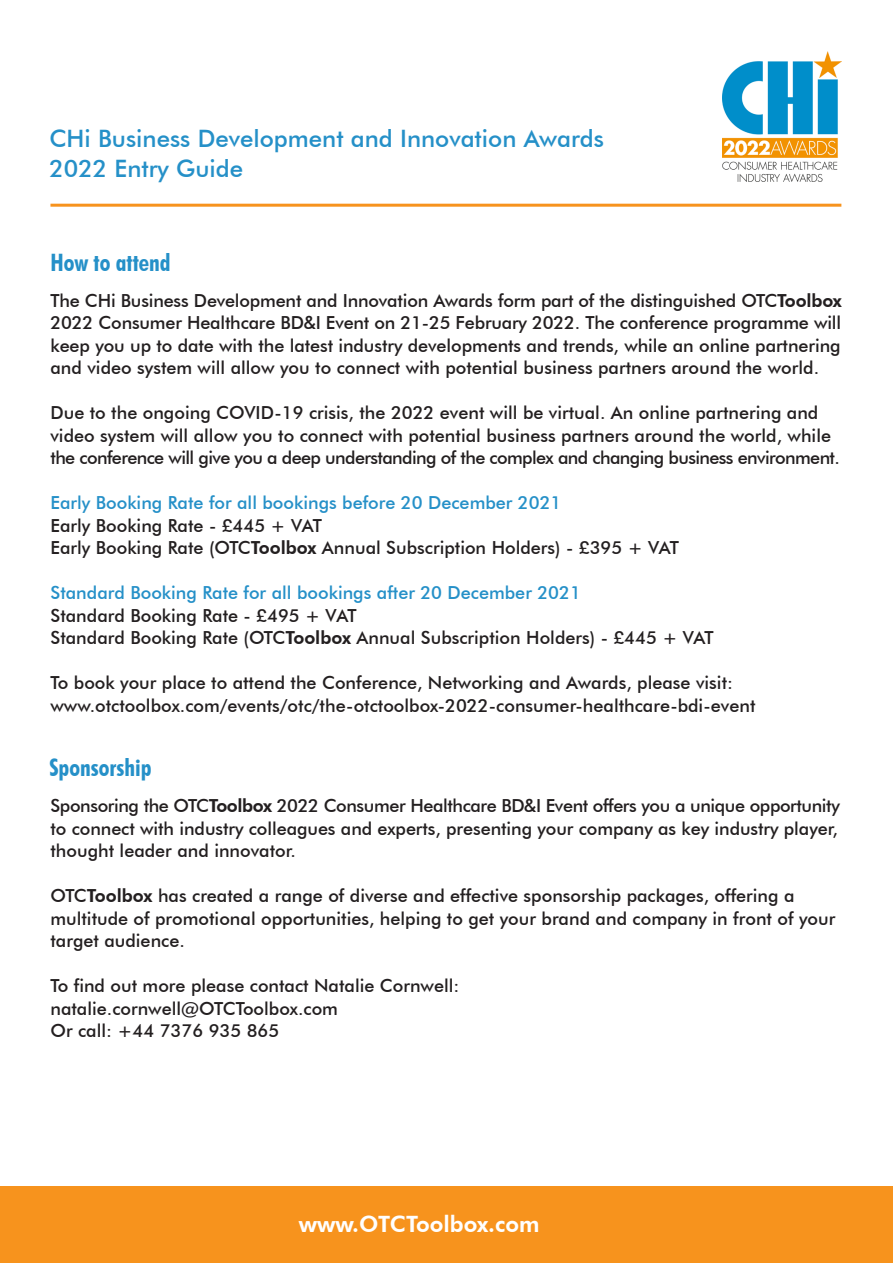
<style>
.page{position:relative;width:893px;height:1263px;background:#fff}
.page>*{position:absolute;margin:0;border:0;box-sizing:border-box;transform-origin:0 0}
.t1{font:500 24px "Futura BT";color:#2590c8}
.t2{font:700 condensed 24px "Futura BT";color:#2590c8}
.t3{font:800 22.5px "Futura BT";color:#fff}
.t4{font:500 18px/22.5px "Futura BT";color:#231f20;text-align:justify}
.t5{font:500 18px "Futura BT";color:#2590c8}
.s1{font-weight:800}
</style>
<div class="page">
<hr style="left:50px;top:204px;width:791px;height:3px;background:#f7931d">
<img style="left:722px;top:51px;width:119px;height:131px">
<div style="left:0;top:1186px;width:893px;height:77px;background:#f7931d"></div>
<p class="t1" style="left:49px;top:123px;width:556px">CHi Business Development and Innovation Awards</p>
<p class="t1" style="left:49px;top:153px;width:195px">2022 Entry Guide</p>
<p class="t2" style="left:50px;top:248px;width:122px">How to attend</p>
<p class="t4" style="left:50px;top:289px;width:793px">The CHi Business Development and Innovation Awards form part of the distinguished OTC<span class="s1">Toolbox </span>2022 Consumer Healthcare BD&amp;I Event on 21-25 February 2022. The conference programme will keep you up to date with the latest industry developments and trends, while an online partnering and video system will allow you to connect with potential business partners around the world.</p>
<p class="t4" style="left:50px;top:402px;width:791px;text-align:left">Due to the ongoing COVID-19 crisis, the 2022 event will be virtual. An online partnering and video system will allow you to connect with potential business partners around the world, while the conference will give you a deep understanding of the complex and changing business environment.</p>
<p class="t5" style="left:50px;top:492px;width:512px">Early Booking Rate for all bookings before 20 December 2021</p>
<p class="t4" style="left:50px;top:514px;width:273px">Early Booking Rate - £445 + VAT</p>
<p class="t4" style="left:50px;top:537px;width:630px">Early Booking Rate (OTC<span class="s1">Toolbox</span> Annual Subscription Holders) - £395 + VAT</p>
<p class="t5" style="left:50px;top:582px;width:532px">Standard Booking Rate for all bookings after 20 December 2021</p>
<p class="t4" style="left:50px;top:604px;width:308px">Standard Booking Rate - £495 + VAT</p>
<p class="t4" style="left:50px;top:627px;width:665px">Standard Booking Rate (OTC<span class="s1">Toolbox</span> Annual Subscription Holders) - £445 + VAT</p>
<p class="t4" style="left:50px;top:672px;width:684px">To book your place to attend the Conference, Networking and Awards, please visit:</p>
<p class="t4" style="left:50px;top:694px;width:706px">www.otctoolbox.com/events/otc/the-otctoolbox-2022-consumer-healthcare-bdi-event</p>
<p class="t2" style="left:49px;top:753px;width:104px">Sponsorship</p>
<p class="t4" style="left:50px;top:794px;width:791px">Sponsoring the OTC<span class="s1">Toolbox</span> 2022 Consumer Healthcare BD&amp;I Event offers you a unique opportunity to connect with industry colleagues and experts, presenting your company as key industry player, thought leader and innovator.</p>
<p class="t4" style="left:50px;top:884px;width:786px;text-align:left">OTC<span class="s1">Toolbox</span> has created a range of diverse and effective sponsorship packages, offering a multitude of promotional opportunities, helping to get your brand and company in front of your target audience.</p>
<p class="t4" style="left:50px;top:974px;width:410px">To find out more please contact Natalie Cornwell:</p>
<p class="t4" style="left:50px;top:997px;width:289px">natalie.cornwell@OTCToolbox.com</p>
<p class="t4" style="left:50px;top:1019px;width:230px">Or call: +44 7376 935 865</p>
<p class="t3" style="left:299px;top:1210px;width:242px">www.OTCToolbox.com</p>
</div>
